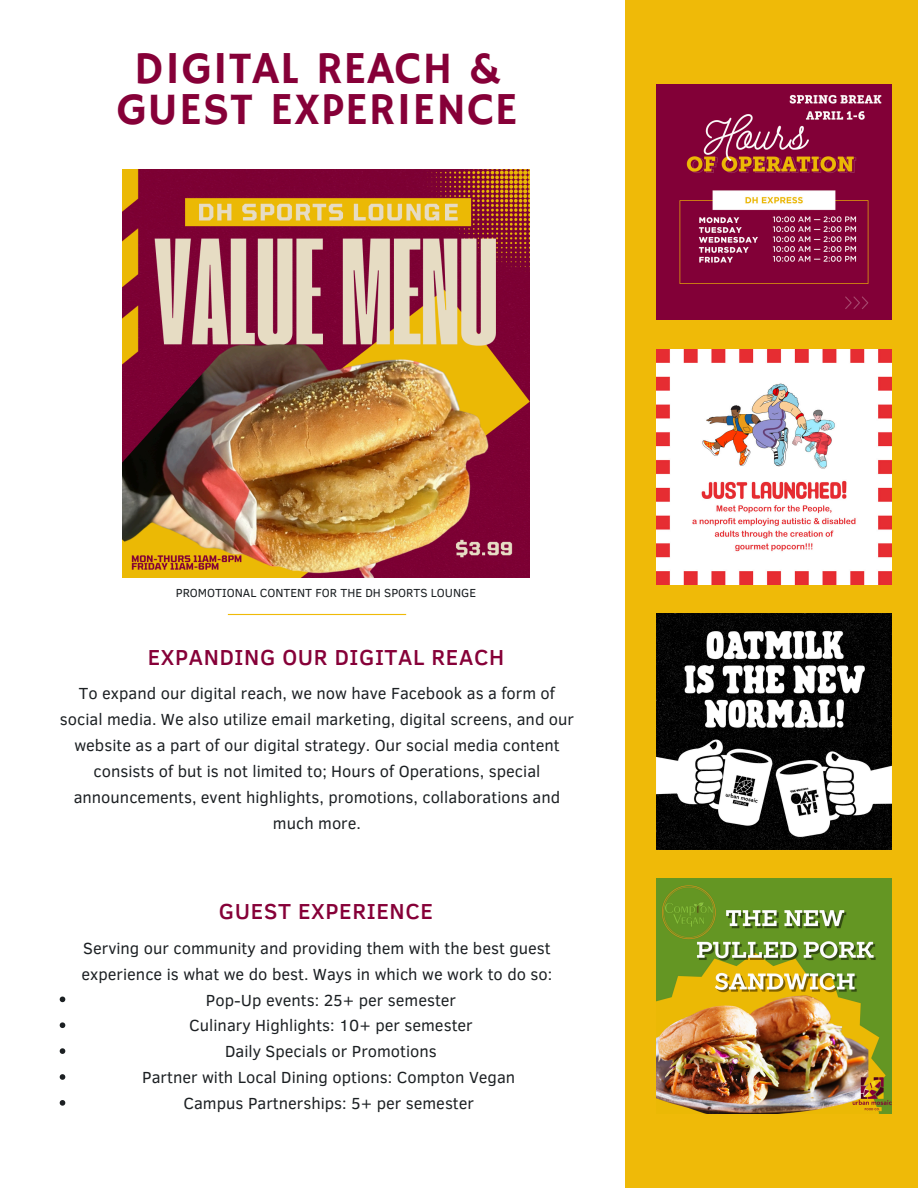
<style>
.page{position:relative;width:918px;height:1188px;background:#fff}
.page>*{position:absolute;margin:0;border:0;box-sizing:border-box;transform-origin:0 0}
.t1{font:45.6px/41.2px "Hammersmith One";letter-spacing:.02em;color:#860038;text-align:center}
.t2{font:500 22.35px "Clear Sans";letter-spacing:.03em;color:#860038}
.t3{font:16.5px/25.8px "Clear Sans";color:#1c2023;text-align:center}
.t4{font:12px "Clear Sans";color:#1c2023}
</style>
<div class="page">
<div style="left:626px;top:0;width:292px;height:1188px;background:#efba08"></div>
<hr style="left:228px;top:614px;width:178px;height:1px;background:#efba08">
<img style="left:122px;top:170px;width:408px;height:407px">
<img style="left:657px;top:349px;width:235px;height:235px">
<img style="left:657px;top:614px;width:235px;height:235px">
<img style="left:657px;top:878px;width:235px;height:236px">
<img style="left:657px;top:85px;width:235px;height:235px">
<svg style="left:60px;top:997px;width:5px;height:5px"></svg>
<svg style="left:60px;top:1022px;width:5px;height:6px"></svg>
<svg style="left:60px;top:1048px;width:5px;height:6px"></svg>
<svg style="left:60px;top:1074px;width:5px;height:6px"></svg>
<svg style="left:60px;top:1100px;width:5px;height:6px"></svg>
<h2 class="t1" style="left:116px;top:50px;width:403px">DIGITAL REACH &amp;<br>GUEST EXPERIENCE</h2>
<h3 class="t4" style="left:176px;top:585px;width:302px">PROMOTIONAL CONTENT FOR THE DH SPORTS LOUNGE</h3>
<p class="t2" style="left:148px;top:641px;width:358px">EXPANDING OUR DIGITAL REACH</p>
<p class="t3" style="left:60px;top:680px;width:516px">To expand our digital reach, we now have Facebook as a form of social media. We also utilize email marketing, digital screens, and our website as a part of our digital strategy. Our social media content consists of but is not limited to; Hours of Operations, special announcements, event highlights, promotions, collaborations and much more.</p>
<p class="t2" style="left:219px;top:895px;width:216px">GUEST EXPERIENCE</p>
<p class="t3" style="left:82px;top:934px;width:472px;text-align:left">Serving our community and providing them with the best guest experience is what we do best. Ways in which we work to do so:</p>
<p class="t3" style="left:206px;top:986px;width:252px">Pop-Up events: 25+ per semester</p>
<p class="t3" style="left:189px;top:1012px;width:285px">Culinary Highlights: 10+ per semester</p>
<p class="t3" style="left:225px;top:1038px;width:213px">Daily Specials or Promotions</p>
<p class="t3" style="left:142px;top:1064px;width:375px">Partner with Local Dining options: Compton Vegan</p>
<p class="t3" style="left:184px;top:1090px;width:292px">Campus Partnerships: 5+ per semester</p>
</div>
